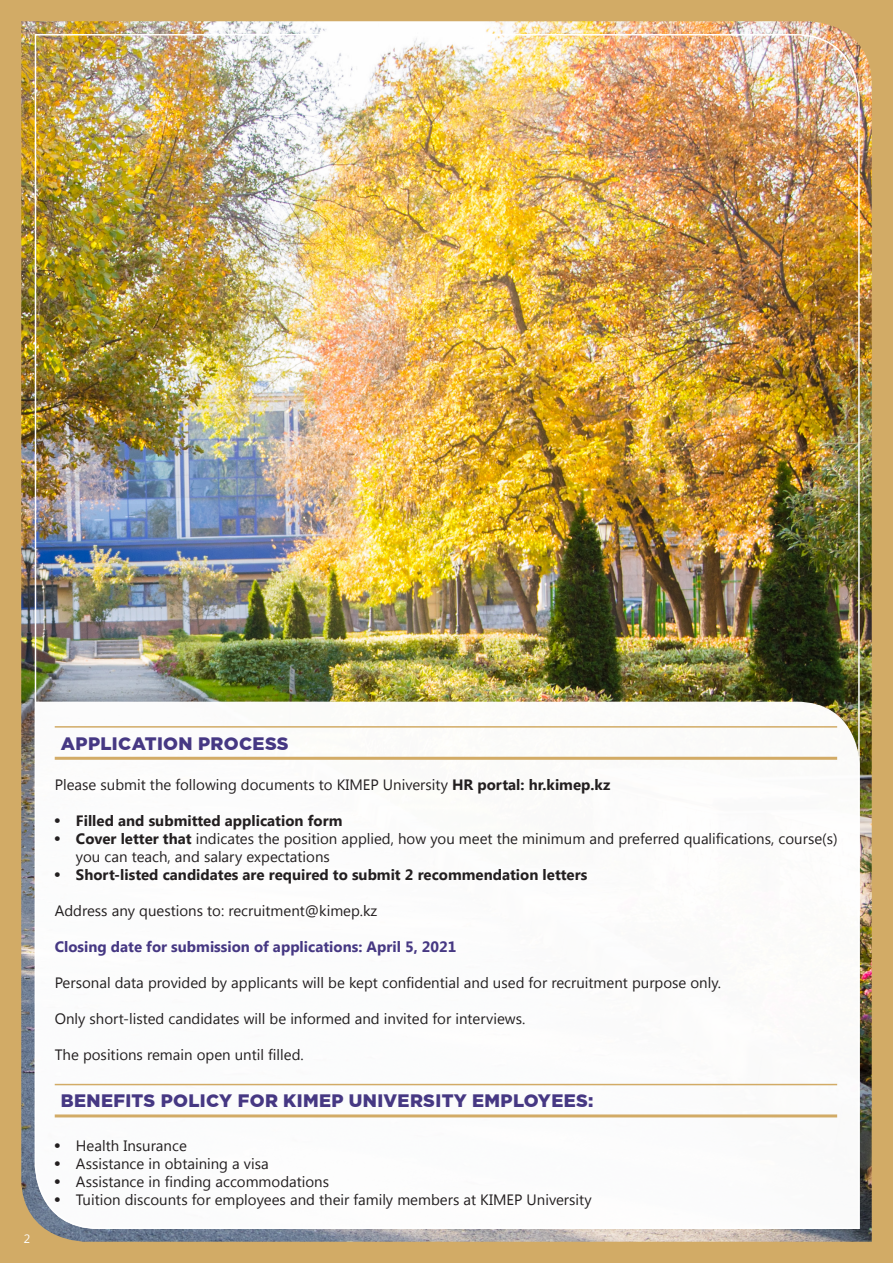
<style>
.page{position:relative;width:893px;height:1263px;background:#fff}
.page>*{position:absolute;margin:0;border:0;box-sizing:border-box;transform-origin:0 0}
.zogo_black{font:900 18px "Gotham Pro";letter-spacing:.02em;color:#463883}
.osn{font:15px/18px "Segoe UI";color:#231f20}
.osn-2{font:700 15px "Segoe UI";color:#231f20}
.osn-3{font:700 15px "Segoe UI";color:#463883}
.osn-4{font:12px "Segoe UI";color:#fff}
.s1{font-weight:700}
.s2{font-family:"Helvetica";font-weight:400}
.s3{font-family:"Helvetica"}
</style>
<div class="page">
<img style="left:0;top:0;width:893px;height:1263px">
<p class="osn-4" style="left:24px;top:1230px;width:8px">2</p>
<p class="zogo_black" style="left:61px;top:733px;width:229px">APPLICATION PROCESS</p>
<p class="osn" style="left:55px;top:775px;width:557px">Please submit the following documents to KIMEP University <span class="s1">HR portal: hr.kimep.kz</span></p>
<p class="osn-2" style="left:55px;top:810px;width:289px"><span class="s2">•</span> Filled and submitted application form</p>
<p class="osn" style="left:76px;top:829px;width:763px;text-indent:-21px"><span class="s3">•</span> <span class="s1">Cover letter that</span> indicates the position applied, how you meet the minimum and preferred qualifications, course(s) you can teach, and salary expectations</p>
<p class="osn-2" style="left:55px;top:864px;width:534px"><span class="s2">•</span> Short-listed candidates are required to submit 2 recommendation letters</p>
<p class="osn" style="left:55px;top:901px;width:324px">Address any questions to: recruitment@kimep.kz</p>
<p class="osn-3" style="left:55px;top:936px;width:403px">Closing date for submission of applications: April 5, 2021</p>
<p class="osn" style="left:55px;top:973px;width:668px">Personal data provided by applicants will be kept confidential and used for recruitment purpose only.</p>
<p class="osn" style="left:55px;top:1009px;width:472px">Only short-listed candidates will be informed and invited for interviews.</p>
<p class="osn" style="left:55px;top:1045px;width:251px">The positions remain open until filled.</p>
<p class="zogo_black" style="left:61px;top:1091px;width:534px">BENEFITS POLICY FOR KIMEP UNIVERSITY EMPLOYEES:</p>
<p class="osn" style="left:55px;top:1136px;width:134px"><span class="s3">•</span> Health Insurance</p>
<p class="osn" style="left:55px;top:1154px;width:216px"><span class="s3">•</span> Assistance in obtaining a visa</p>
<p class="osn" style="left:55px;top:1172px;width:276px"><span class="s3">•</span> Assistance in finding accommodations</p>
<p class="osn" style="left:55px;top:1190px;width:538px"><span class="s3">•</span> Tuition discounts for employees and their family members at KIMEP University</p>
</div>
